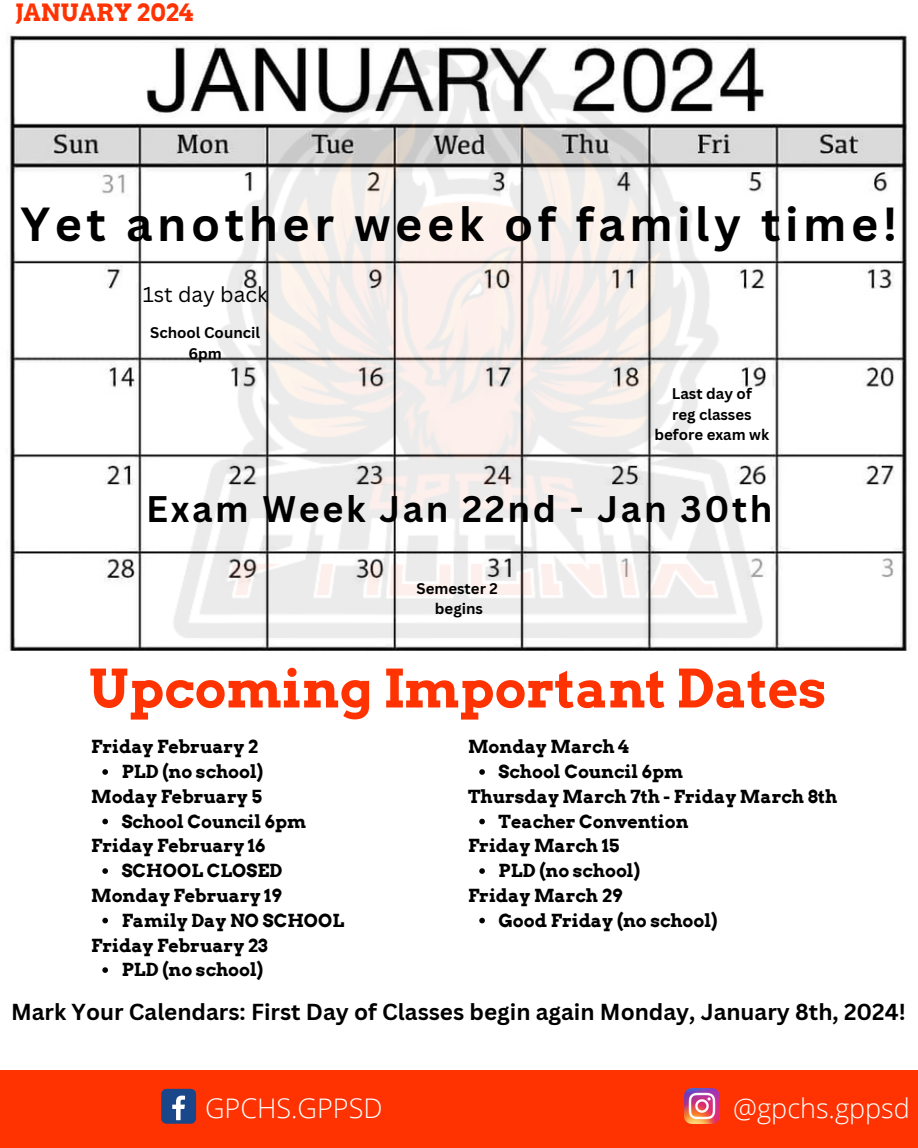
<style>
.page{position:relative;width:918px;height:1148px;background:#fff}
.page>*{position:absolute;margin:0;border:0;box-sizing:border-box;transform-origin:0 0}
.t1{font:700 52.5px "Arvo";color:#ff3302}
.t2{font:700 46.5px "Canva Sans";letter-spacing:.1em;color:#000}
.t3{font:700 36px "Canva Sans";letter-spacing:.075em;color:#000}
.t4{font:300 27px "Open Sans";color:#fff}
.t5{font:700 23.85px "Arvo";color:#ff3302}
.t6{font:700 22.5px "Canva Sans";color:#000}
.t7{font:21px "Canva Sans";color:#000}
.t8{font:700 18px "Arvo";color:#000}
.t9{font:700 15px "Canva Sans";color:#000}
</style>
<div class="page">
<div style="left:0;top:1070px;width:918px;height:77px;background:#ff3302"></div>
<div style="left:161px;top:1088px;width:35px;height:35px;background:#1a4789;border-radius:5px"></div>
<svg style="left:172px;top:1095px;width:13px;height:25px"></svg>
<img style="left:684px;top:1088px;width:35px;height:35px">
<img style="left:9px;top:35px;width:900px;height:615px">
<img style="left:111px;top:35px;width:713px;height:616px">
<svg style="left:102px;top:769px;width:6px;height:5px"></svg>
<svg style="left:102px;top:818px;width:6px;height:6px"></svg>
<svg style="left:102px;top:868px;width:6px;height:5px"></svg>
<svg style="left:102px;top:917px;width:6px;height:6px"></svg>
<svg style="left:102px;top:967px;width:6px;height:5px"></svg>
<svg style="left:479px;top:769px;width:6px;height:5px"></svg>
<svg style="left:479px;top:818px;width:6px;height:6px"></svg>
<svg style="left:479px;top:868px;width:6px;height:5px"></svg>
<svg style="left:479px;top:917px;width:6px;height:6px"></svg>
<p class="t5" style="left:16px;top:-2px;width:179px">JANUARY 2024</p>
<p class="t2" style="left:20px;top:192px;width:878px">Yet another week of family time!</p>
<p class="t7" style="left:143px;top:279px;width:126px">1st day back</p>
<p class="t9" style="left:150px;top:322px;width:111px">School Council</p>
<p class="t9" style="left:188px;top:343px;width:35px">6pm</p>
<p class="t9" style="left:672px;top:383px;width:82px">Last day of</p>
<p class="t9" style="left:672px;top:403px;width:81px">reg classes</p>
<p class="t9" style="left:654px;top:424px;width:116px">before exam wk</p>
<p class="t3" style="left:146px;top:483px;width:628px">Exam Week Jan 22nd - Jan 30th</p>
<h6 class="t9" style="left:416px;top:577px;width:83px">Semester 2</h6>
<p class="t9" style="left:435px;top:598px;width:50px">begins</p>
<p class="t1" style="left:89px;top:657px;width:739px">Upcoming Important Dates</p>
<p class="t8" style="left:91px;top:736px;width:169px">Friday February 2</p>
<p class="t8" style="left:122px;top:761px;width:143px">PLD (no school)</p>
<p class="t8" style="left:91px;top:785px;width:172px">Moday February 5</p>
<p class="t8" style="left:122px;top:810px;width:186px">School Council 6pm</p>
<h3 class="t8" style="left:91px;top:835px;width:176px">Friday February 16</h3>
<p class="t8" style="left:122px;top:860px;width:162px">SCHOOL CLOSED</p>
<p class="t8" style="left:91px;top:884px;width:192px">Monday February 19</p>
<p class="t8" style="left:122px;top:909px;width:224px">Family Day NO SCHOOL</p>
<h2 class="t8" style="left:91px;top:934px;width:178px">Friday February 23</h2>
<h1 class="t8" style="left:122px;top:959px;width:143px">PLD (no school)</h1>
<p class="t8" style="left:468px;top:736px;width:162px">Monday March 4</p>
<p class="t8" style="left:499px;top:761px;width:186px">School Council 6pm</p>
<p class="t8" style="left:468px;top:785px;width:371px">Thursday March 7th - Friday March 8th</p>
<p class="t8" style="left:499px;top:810px;width:191px">Teacher Convention</p>
<p class="t8" style="left:468px;top:835px;width:153px">Friday March 15</p>
<p class="t8" style="left:499px;top:860px;width:143px">PLD (no school)</p>
<p class="t8" style="left:468px;top:884px;width:156px">Friday March 29</p>
<p class="t8" style="left:499px;top:909px;width:221px">Good Friday (no school)</p>
<p class="t6" style="left:11px;top:995px;width:896px">Mark Your Calendars: First Day of Classes begin again Monday, January 8th, 2024!</p>
<p class="t4" style="left:205px;top:1088px;width:179px">GPCHS.GPPSD</p>
<p class="t4" style="left:733px;top:1088px;width:178px">@gpchs.gppsd</p>
</div>
